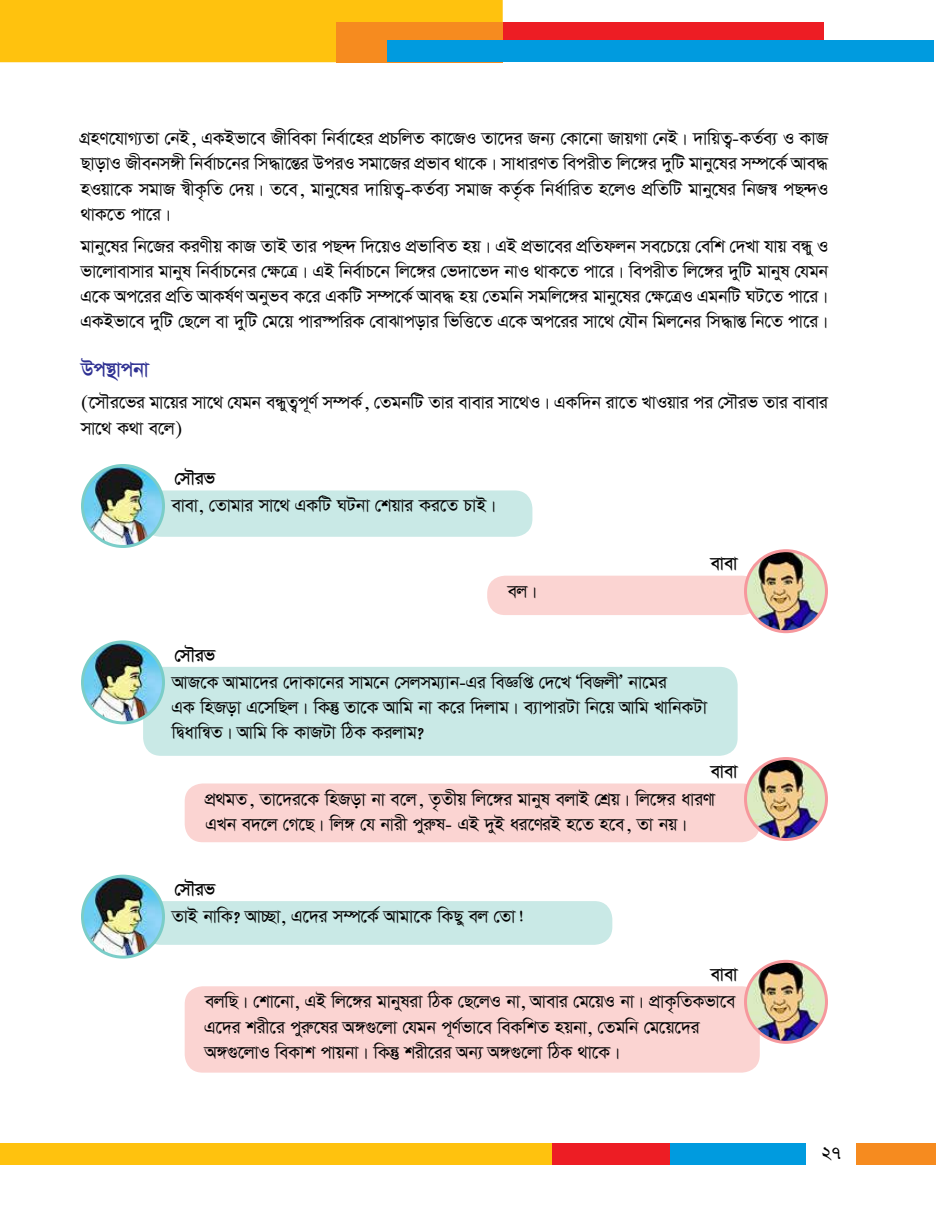
<style>
.page{position:relative;width:936px;height:1206px;background:#fff}
.page>*{position:absolute;margin:0;border:0;box-sizing:border-box;transform-origin:0 0}
.t1{font:700 24px "Sutonny MJ";color:#2e3092}
.t2{font:21px/25.2px "Sutonny MJ";color:#000}
.t3{font:700 21px "Sutonny MJ";color:#000}
</style>
<div class="page">
<div style="left:730px;top:1143px;width:206px;height:22px;background:#f68b1f"></div>
<div style="left:642px;top:1143px;width:206px;height:22px;background:#009bdf"></div>
<div style="left:464px;top:1143px;width:206px;height:22px;background:#ed1d24"></div>
<div style="left:0;top:1143px;width:552px;height:22px;background:#ffc20e"></div>
<div style="left:0;top:0;width:503px;height:62px;background:#ffc20e"></div>
<div style="left:503px;top:22px;width:320px;height:40px;background:#ed1d24"></div>
<div style="left:336px;top:22px;width:167px;height:40px;background:#f68b1f"></div>
<div style="left:388px;top:40px;width:546px;height:22px;background:#009bdf"></div>
<div style="left:806px;top:1136px;width:50px;height:32px;background:#fff"></div>
<div style="left:143px;top:490px;width:389px;height:47px;background:#c9e9e6;border-radius:18px"></div>
<img style="left:82px;top:465px;width:82px;height:81px;border-radius:40px">
<div style="left:81px;top:464px;width:84px;height:84px;border:3px solid #7acdc8;border-radius:50%"></div>
<div style="left:487px;top:576px;width:273px;height:39px;background:#fbd4d2;border-radius:18px"></div>
<img style="left:746px;top:551px;width:80px;height:81px;border-radius:40px">
<div style="left:744px;top:549px;width:84px;height:84px;border:3px solid #f6989d;border-radius:50%"></div>
<div style="left:143px;top:667px;width:595px;height:89px;background:#c9e9e6;border-radius:18px"></div>
<img style="left:82px;top:642px;width:82px;height:81px;border-radius:40px">
<div style="left:81px;top:640px;width:84px;height:84px;border:3px solid #7acdc8;border-radius:50%"></div>
<div style="left:185px;top:783px;width:575px;height:59px;background:#fbd4d2;border-radius:18px"></div>
<img style="left:746px;top:759px;width:80px;height:81px;border-radius:40px">
<div style="left:744px;top:757px;width:84px;height:84px;border:3px solid #f6989d;border-radius:50%"></div>
<div style="left:143px;top:901px;width:469px;height:44px;background:#c9e9e6;border-radius:18px"></div>
<img style="left:82px;top:876px;width:82px;height:81px;border-radius:40px">
<div style="left:81px;top:875px;width:84px;height:84px;border:3px solid #7acdc8;border-radius:50%"></div>
<div style="left:185px;top:986px;width:575px;height:87px;background:#fbd4d2;border-radius:18px"></div>
<img style="left:746px;top:961px;width:80px;height:81px;border-radius:40px">
<div style="left:744px;top:960px;width:84px;height:84px;border:3px solid #f6989d;border-radius:50%"></div>
<p class="t2" style="left:81px;top:127px;width:748px;text-align:justify">MÖNY‡HVM¨ZV †BB, GKBFV‡E RXWEKV WBE©V‡NI CÖPWJZ KV‡RI ZV‡`I RB¨ †KV‡BV RVQMV †BB| `VWQZ¡-KZ©E¨ I KVR QVOVI RXEBM½X WBE©VP‡BI WM×V‡ŠÍI DCII MGV‡RI CÖFVE _V‡K| MVAVIYZ WECIXZ WJ‡½I `YWU GVBY‡LI M¤Ú‡K©AVE× NIQV‡K MGVR ¯^XK…WZ †`Q| Z‡E, GVBY‡LI `VWQZ¡-KZ©E¨ MGVR KZ©…K WBA©VWIZ N‡JI CÖWZWU GVBY‡LI WBR¯^CQ›`I _VK‡Z CV‡I|</p>
<p class="t2" style="left:81px;top:235px;width:748px;text-align:justify">GVBY‡LI WB‡RI KIYXQ KVR ZVB ZVI CQ›` W`‡QI CÖFVWEZ NQ| GB CÖFV‡EI CÖWZDJB ME‡P‡Q †EWK †`LV HVQ EÜYI FV‡JVEVMVI GVBYL WBE©VP‡BI †¶‡Î| GB WBE©VP‡B WJ‡½I †F`V‡F` BVI _VK‡Z CV‡I| WECIXZ WJ‡½I `YWU GVBYL †HGB G‡K AC‡II CÖWZ AVKL©Y ABYFE K‡I GKWU M¤Ú‡K©AVE× NQ †ZGWB MGWJ‡½I GVBY‡LI †¶‡ÎI GGBWU NU‡Z CV‡I| GKBFV‡E `YWU †Q‡J EV `YWU †G‡Q CVI¯ÚWIK †EVSVCOVI WFWË‡Z G‡K AC‡II MV‡_ †HŠB WGJ‡BI WM×VŠÍWB‡Z CV‡I|</p>
<p class="t1" style="left:81px;top:357px;width:69px">Dc¯’vcbv</p>
<p class="t2" style="left:81px;top:391px;width:748px">(‡MŠI‡FI GV‡QI MV‡_ †HGB EÜYZ¡C~Y©M¤ÚK©, †ZGBWU ZVI EVEVI MV‡_I| GKW`B IV‡Z LVIQVI CI †MŠIF ZVI EVEVI<br>MV‡_ K_V E‡J)</p>
<p class="t3" style="left:175px;top:467px;width:42px">†mŠif</p>
<p class="t2" style="left:172px;top:494px;width:326px">EVEV, †ZVGVI MV‡_ GKWU NUBV †KQVI KI‡Z PVB|</p>
<p class="t3" style="left:175px;top:644px;width:42px">†mŠif</p>
<p class="t2" style="left:508px;top:579px;width:31px">EJ|</p>
<p class="t3" style="left:711px;top:552px;width:28px">evev</p>
<p class="t2" style="left:172px;top:671px;width:537px">AVR‡K AVGV‡`I †`VKV‡BI MVG‡B †MJMG¨VB-GI WEÁWß †`‡L ÔWERJXÕ BV‡GI<br>GK WNROV G‡MWQJ| WKŠ‘ZV‡K AVWG BV K‡I W`JVG| E¨VCVIUV WB‡Q AVWG LVWBKUV<br>WØAVWŠ^Z| AVWG WK KVRUV WVK KIJVG?</p>
<p class="t3" style="left:711px;top:760px;width:28px">evev</p>
<p class="t2" style="left:205px;top:787px;width:511px">CÖ_GZ, ZV‡`I‡K WNROV BV E‡J, Z…ZXQ WJ‡½I GVBYL EJVB †KÖQ| WJ‡½I AVIYV<br>GLB E`‡J †M‡Q| WJ½ †H BVIX CYIÆL- GB `YB AI‡YIB N‡Z N‡E, ZV BQ|</p>
<p class="t3" style="left:175px;top:878px;width:42px">†mŠif</p>
<p class="t2" style="left:172px;top:905px;width:353px">ZVB BVWK? AV”QV, G‡`I M¤Ú‡K©AVGV‡K WKQYEJ †ZV!</p>
<p class="t3" style="left:711px;top:963px;width:28px">evev</p>
<p class="t2" style="left:204px;top:990px;width:532px">EJWQ| †KV‡BV, GB WJ‡½I GVBYLIV WVK †Q‡JI BV, AVEVI †G‡QI BV| CÖVK…WZKFV‡E<br>G‡`I KIX‡I CYIÆ‡LI A½¸‡JV †HGB C~Y©FV‡E WEKWKZ NQBV, †ZGWB †G‡Q‡`I<br>A½¸‡JVI WEKVK CVQBV| WKŠ‘KIX‡II AB¨ A½¸‡JV WVK _V‡K|</p>
<p class="t2" style="left:822px;top:1141px;width:21px">27</p>
</div>
